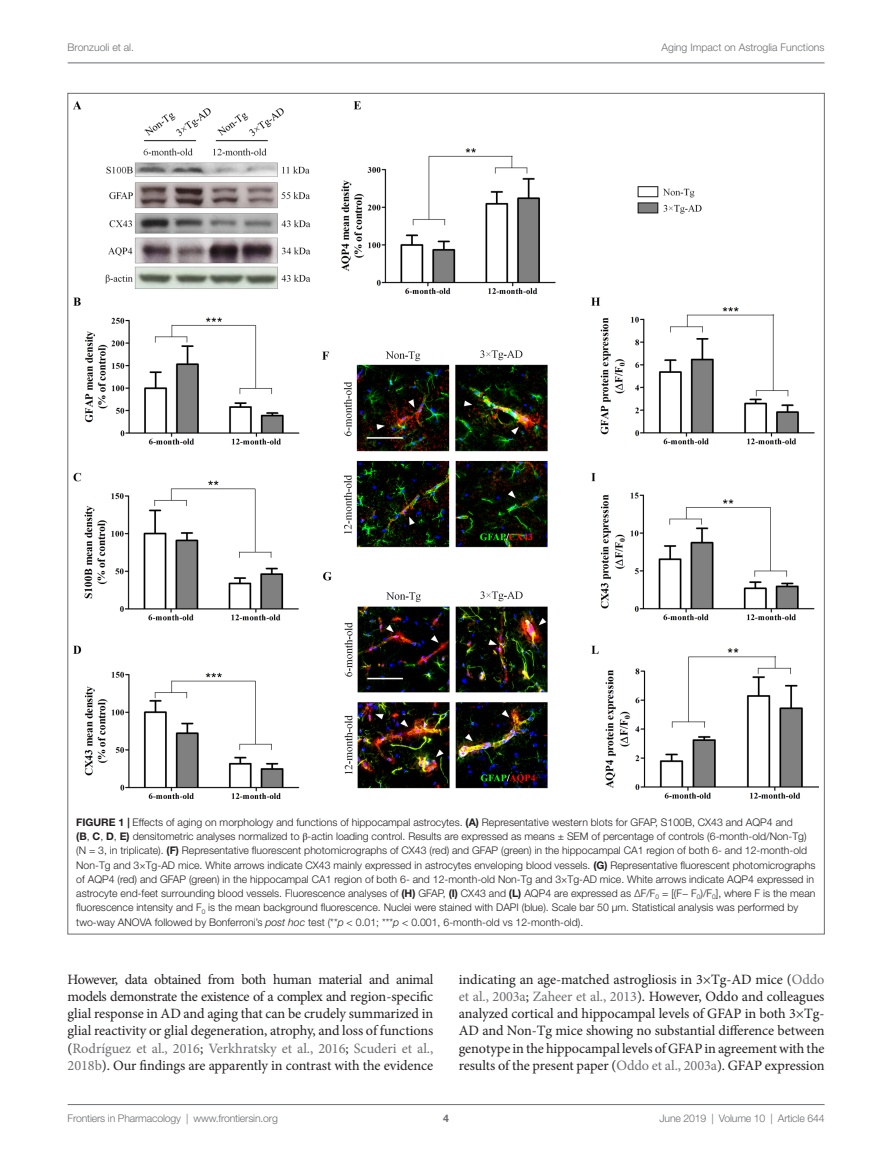
<style>
.page{position:relative;width:893px;height:1170px;background:#fff}
.page>*{position:absolute;margin:0;border:0;box-sizing:border-box;transform-origin:0 0}
.T{font:14.25px/17.2px "Minion Pro";letter-spacing:-.005em;color:#231f20;text-align:justify}
.FC{font:300 10.5px/14.2px "Helvetica Neue LT Std";color:#231f20}
.t1{font:300 10.5px "Helvetica Neue LT Std";letter-spacing:-.015em;color:#6c6d70}
.t2{font:700 10.5px "Helvetica Neue LT Std";color:#6c6d70}
.s1{font-weight:700}
.s2{font-family:"STIX General";font-weight:400}
.s3{font-style:italic}
.s4{color:#6c6d70}
</style>
<div class="page">
<hr style="left:68px;top:63px;width:756px;height:1px;background:#6c6d70">
<hr style="left:68px;top:1104px;width:756px;height:1px;background:#6c6d70">
<img style="left:74px;top:102px;width:744px;height:696px">
<p class="t1" style="left:68px;top:41px;width:68px">Bronzuoli et al.</p>
<p class="t1" style="left:661px;top:41px;width:164px">Aging Impact on Astroglia Functions</p>
<p class="FC" style="left:76px;top:814px;width:741px"><span class="s1">FIGURE 1 |</span> Effects of aging on morphology and functions of hippocampal astrocytes. <span class="s1">(A)</span> Representative western blots for GFAP, S100B, CX43 and AQP4 and<br><span class="s1">(B</span>, <span class="s1">C</span>, <span class="s1">D</span>, <span class="s1">E)</span> densitometric analyses normalized to <span class="s2">β</span>-actin loading control. Results are expressed as means ± SEM of percentage of controls (6-month-old/Non-Tg) (N = 3, in triplicate). <span class="s1">(F)</span> Representative fluorescent photomicrographs of CX43 (red) and GFAP (green) in the hippocampal CA1 region of both 6- and 12-month-old Non-Tg and 3×Tg-AD mice. White arrows indicate CX43 mainly expressed in astrocytes enveloping blood vessels. <span class="s1">(G)</span> Representative fluorescent photomicrographs of AQP4 (red) and GFAP (green) in the hippocampal CA1 region of both 6- and 12-month-old Non-Tg and 3×Tg-AD mice. White arrows indicate AQP4 expressed in astrocyte end-feet surrounding blood vessels. Fluorescence analyses of <span class="s1">(H)</span> GFAP, <span class="s1">(I)</span> CX43 and <span class="s1">(L)</span> AQP4 are expressed as ΔF/F<sub>0</sub> = [(F− F<sub>0</sub>)/F<sub>0</sub>], where F is the mean fluorescence intensity and F<sub>0</sub> is the mean background fluorescence. Nuclei were stained with DAPI (blue). Scale bar 50 µm. Statistical analysis was performed by two-way ANOVA followed by Bonferroni’s <span class="s3">post hoc</span> test (**<span class="s3">p</span> &lt; 0.01; ***<span class="s3">p</span> &lt; 0.001, 6-month-old vs 12-month-old).</p>
<p class="T" style="left:68px;top:970px;width:367px">However, data obtained from both human material and animal models demonstrate the existence of a complex and region-specific glial response in AD and aging that can be crudely summarized in glial reactivity or glial degeneration, atrophy, and loss of functions (<span class="s4">Rodríguez et al., 2016</span>; <span class="s4">Verkhratsky et al., 2016</span>; <span class="s4">Scuderi et al., 2018b</span>). Our findings are apparently in contrast with the evidence</p>
<p class="T" style="left:459px;top:970px;width:367px">indicating an age-matched astrogliosis in 3×Tg-AD mice (<span class="s4">Oddo et al., 2003a</span>; <span class="s4">Zaheer et al., 2013</span>). However, Oddo and colleagues analyzed cortical and hippocampal levels of GFAP in both 3×Tg-AD and Non-Tg mice showing no substantial difference between genotype in the hippocampal levels of GFAP in agreement with the results of the present paper (<span class="s4">Oddo et al., 2003a</span>). GFAP expression</p>
<p class="t1" style="left:68px;top:1111px;width:212px">Frontiers in Pharmacology | www.frontiersin.org</p>
<p class="t2" style="left:443px;top:1111px;width:7px">4</p>
<p class="t1" style="left:659px;top:1111px;width:166px">June 2019 | Volume 10 | Article 644</p>
</div>
